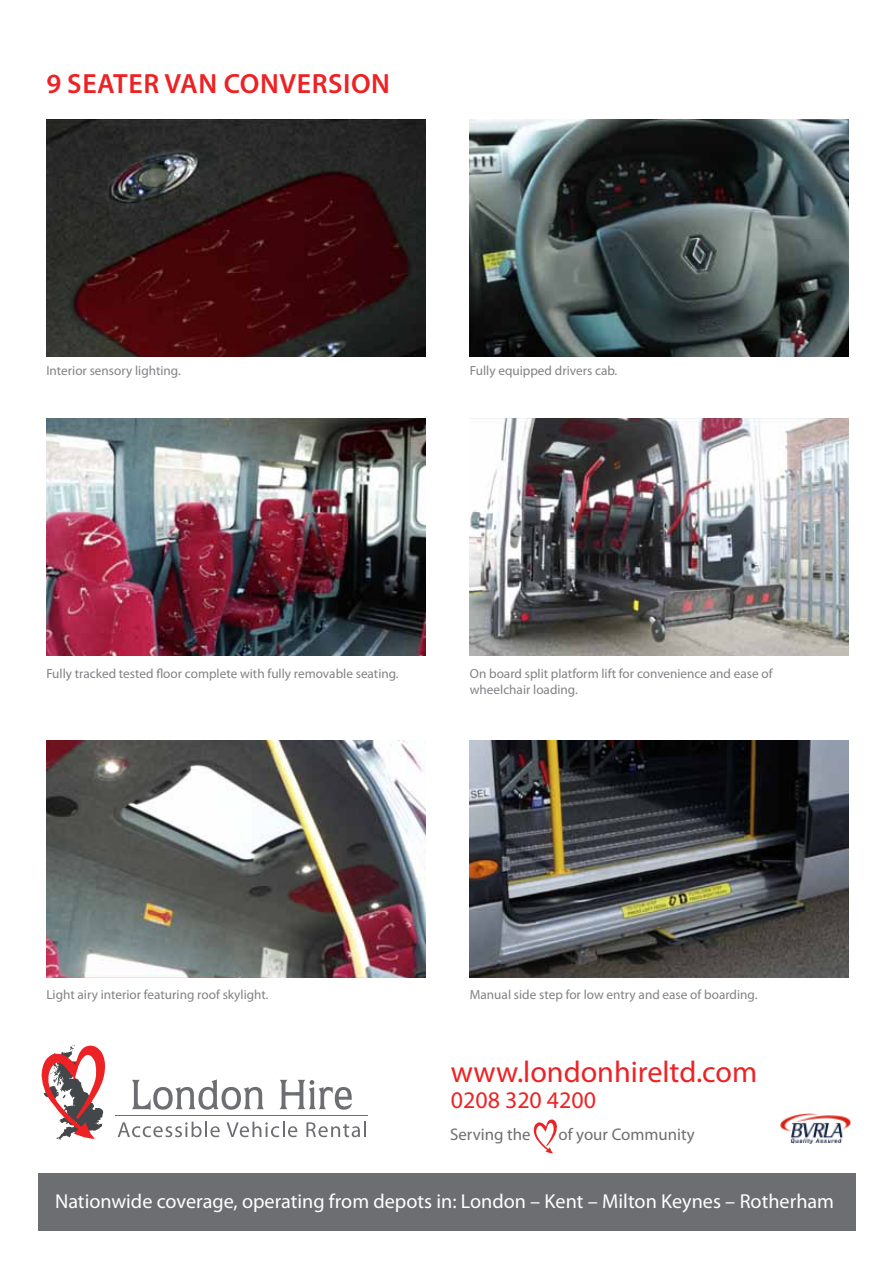
<style>
.page{position:relative;width:893px;height:1263px;background:#fff}
.page>*{position:absolute;margin:0;border:0;box-sizing:border-box;transform-origin:0 0}
.t1{font:30.15px "Myriad Pro";color:#ed2224}
.t2{font:600 27.9px "Myriad Pro";letter-spacing:.02em;color:#ed2224}
.t3{font:23.85px "Myriad Pro";color:#ed2224}
.t4{font:20.1px "Myriad Pro";color:#fff}
.t5{font:16.8px "Myriad Pro";color:#6d6e71}
.t6{font:13.2px/16.5px "Myriad Pro";color:#808285}
</style>
<div class="page">
<img style="left:469px;top:120px;width:380px;height:236px">
<img style="left:46px;top:120px;width:380px;height:236px">
<img style="left:469px;top:419px;width:380px;height:237px">
<img style="left:46px;top:419px;width:380px;height:237px">
<img style="left:469px;top:741px;width:380px;height:236px">
<img style="left:46px;top:741px;width:380px;height:236px">
<svg style="left:41px;top:1044px;width:64px;height:96px"></svg>
<hr style="left:115px;top:1116px;width:253px;height:1px;background:#6d6e71">
<svg style="left:132px;top:1079px;width:132px;height:31px"></svg>
<svg style="left:280px;top:1080px;width:72px;height:30px"></svg>
<svg style="left:118px;top:1121px;width:102px;height:16px"></svg>
<svg style="left:227px;top:1121px;width:70px;height:16px"></svg>
<svg style="left:306px;top:1121px;width:60px;height:16px"></svg>
<svg style="left:533px;top:1119px;width:24px;height:34px"></svg>
<div style="left:38px;top:1174px;width:817px;height:57px;background:#6d6e71"></div>
<img style="left:780px;top:1113px;width:71px;height:30px">
<h2 class="t2" style="left:46px;top:68px;width:52px">9 SEATER</h2>
<h2 class="t2" style="left:165px;top:68px;width:194px">VAN CONVERSION</h2>
<p class="t6" style="left:46px;top:363px;width:136px">Interior sensory lighting.</p>
<p class="t6" style="left:470px;top:363px;width:149px">Fully equipped drivers cab.</p>
<p class="t6" style="left:46px;top:665px;width:354px">Fully tracked tested floor complete with fully removable seating.</p>
<p class="t6" style="left:470px;top:665px;width:304px">On board split platform lift for convenience and ease of wheelchair loading.</p>
<p class="t6" style="left:46px;top:987px;width:224px">Light airy interior featuring roof skylight.</p>
<p class="t6" style="left:470px;top:987px;width:289px">Manual side step for low entry and ease of boarding.</p>
<h1 class="t1" style="left:451px;top:1056px;width:308px">www.londonhireltd.com</h1>
<h3 class="t3" style="left:451px;top:1087px;width:147px">0208 320 4200</h3>
<p class="t5" style="left:450px;top:1125px;width:82px">Serving the</p>
<p class="t5" style="left:559px;top:1125px;width:138px">of your Community</p>
<h3 class="t4" style="left:55px;top:1190px;width:780px">Nationwide coverage, operating from depots in: London – Kent – Milton Keynes – Rotherham</h3>
</div>
